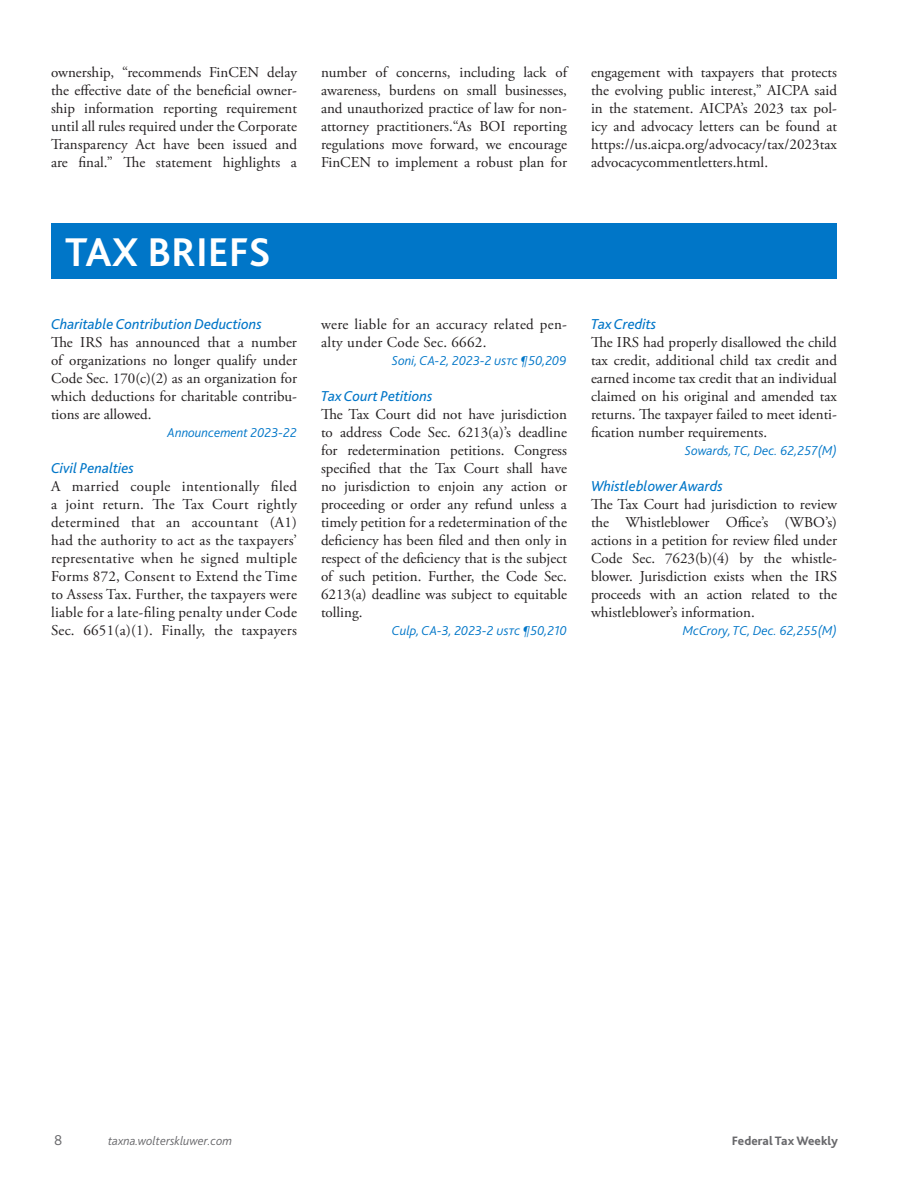
<style>
.page{position:relative;width:918px;height:1188px;background:#fff}
.page>*{position:absolute;margin:0;border:0;box-sizing:border-box;transform-origin:0 0}
.Special_Head{font:700 42px "Bliss 2";color:#fff}
.Text{font:15px/18px "Adobe Garamond Pro";color:#231f20;text-align:justify}
.TextInd{font:15px/18px "Adobe Garamond Pro";color:#231f20;text-align:justify}
.HeadA_1{font:italic 15px "Bliss 2";color:#0076c8}
.Text-2{font:15px/18px "Adobe Garamond Pro";letter-spacing:.02em;color:#231f20}
.t1{font:300 15px "Bliss 2";color:#69696c}
.Special_Source{font:italic 300 13.5px "Bliss 2";color:#0076c8}
.t2{font:italic 300 12.75px "Bliss 2";color:#69696c}
.t3{font:800 12.75px "Bliss 2";color:#69696c}
</style>
<div class="page">
<div style="left:51px;top:223px;width:786px;height:56px;background:#0076c8"></div>
<p class="TextInd" style="left:51px;top:63px;width:248px">ownership, “recommends FinCEN delay the effective date of the beneficial owner&shy;ship information reporting requirement until all rules required under the Corporate Transparency Act have been issued and are final.” The statement highlights a</p>
<p class="TextInd" style="left:321px;top:63px;width:248px">number of concerns, including lack of awareness, burdens on small businesses, and unauthorized practice of law for non&shy;attorney practitioners.“As BOI reporting regulations move forward, we encourage FinCEN to implement a robust plan for</p>
<p class="TextInd" style="left:591px;top:63px;width:248px">engagement with taxpayers that protects the evolving public interest,” AICPA said in the statement. AICPA’s 2023 tax pol&shy;icy and advocacy letters can be found at https://us.aicpa.org/advocacy/tax/2023tax advocacycommentletters.html.</p>
<p class="Special_Head" style="left:65px;top:225px;width:207px">TAX BRIEFS</p>
<p class="HeadA_1" style="left:51px;top:314px;width:213px">Charitable Contribution Deductions</p>
<p class="Text" style="left:51px;top:333px;width:248px">The IRS has announced that a number of organizations no longer qualify under Code Sec. 170(c)(2) as an organization for which deductions for charitable contribu&shy;tions are allowed.</p>
<p class="Special_Source" style="left:168px;top:424px;width:131px">Announcement 2023-22</p>
<p class="HeadA_1" style="left:51px;top:458px;width:85px">Civil Penalties</p>
<p class="Text" style="left:51px;top:477px;width:248px">A married couple intentionally filed a joint return. The Tax Court rightly determined that an accountant (A1) had the authority to act as the taxpayers’ representative when he signed multiple Forms 872, Consent to Extend the Time to Assess Tax. Further, the taxpayers were liable for a late-filing penalty under Code Sec. 6651(a)(1). Finally, the taxpayers</p>
<p class="Text-2" style="left:321px;top:315px;width:248px">were liable for an accuracy related pen&shy;alty under Code Sec. 6662.</p>
<p class="Special_Source" style="left:392px;top:352px;width:177px">Soni, CA-2, 2023-2 ustc ¶50,209</p>
<p class="HeadA_1" style="left:321px;top:386px;width:113px">Tax Court Petitions</p>
<p class="Text" style="left:321px;top:405px;width:248px">The Tax Court did not have jurisdiction to address Code Sec. 6213(a)’s deadline for redetermination petitions. Congress specified that the Tax Court shall have no jurisdiction to enjoin any action or proceeding or order any refund unless a timely petition for a redetermination of the deficiency has been filed and then only in respect of the deficiency that is the subject of such petition. Further, the Code Sec.<br>6213(a) deadline was subject to equitable tolling.</p>
<p class="Special_Source" style="left:392px;top:622px;width:177px">Culp, CA-3, 2023-2 ustc ¶50,210</p>
<p class="HeadA_1" style="left:591px;top:314px;width:67px">Tax Credits</p>
<p class="Text" style="left:591px;top:333px;width:248px">The IRS had properly disallowed the child tax credit, additional child tax credit and earned income tax credit that an individual claimed on his original and amended tax returns. The taxpayer failed to meet identi&shy;fication number requirements.</p>
<p class="Special_Source" style="left:685px;top:442px;width:154px">Sowards, TC, Dec. 62,257(M)</p>
<p class="HeadA_1" style="left:591px;top:476px;width:134px">Whistleblower Awards</p>
<p class="Text" style="left:591px;top:495px;width:248px">The Tax Court had jurisdiction to review the Whistleblower Office’s (WBO’s) actions in a petition for review filed under Code Sec. 7623(b)(4) by the whistle&shy;blower. Jurisdiction exists when the IRS proceeds with an action related to the whistleblower’s information.</p>
<p class="Special_Source" style="left:683px;top:622px;width:156px">McCrory, TC, Dec. 62,255(M)</p>
<p class="t1" style="left:54px;top:1131px;width:10px">8</p>
<p class="t2" style="left:108px;top:1133px;width:126px">taxna.wolterskluwer.com</p>
<p class="t3" style="left:732px;top:1133px;width:108px">Federal Tax Weekly</p>
</div>
